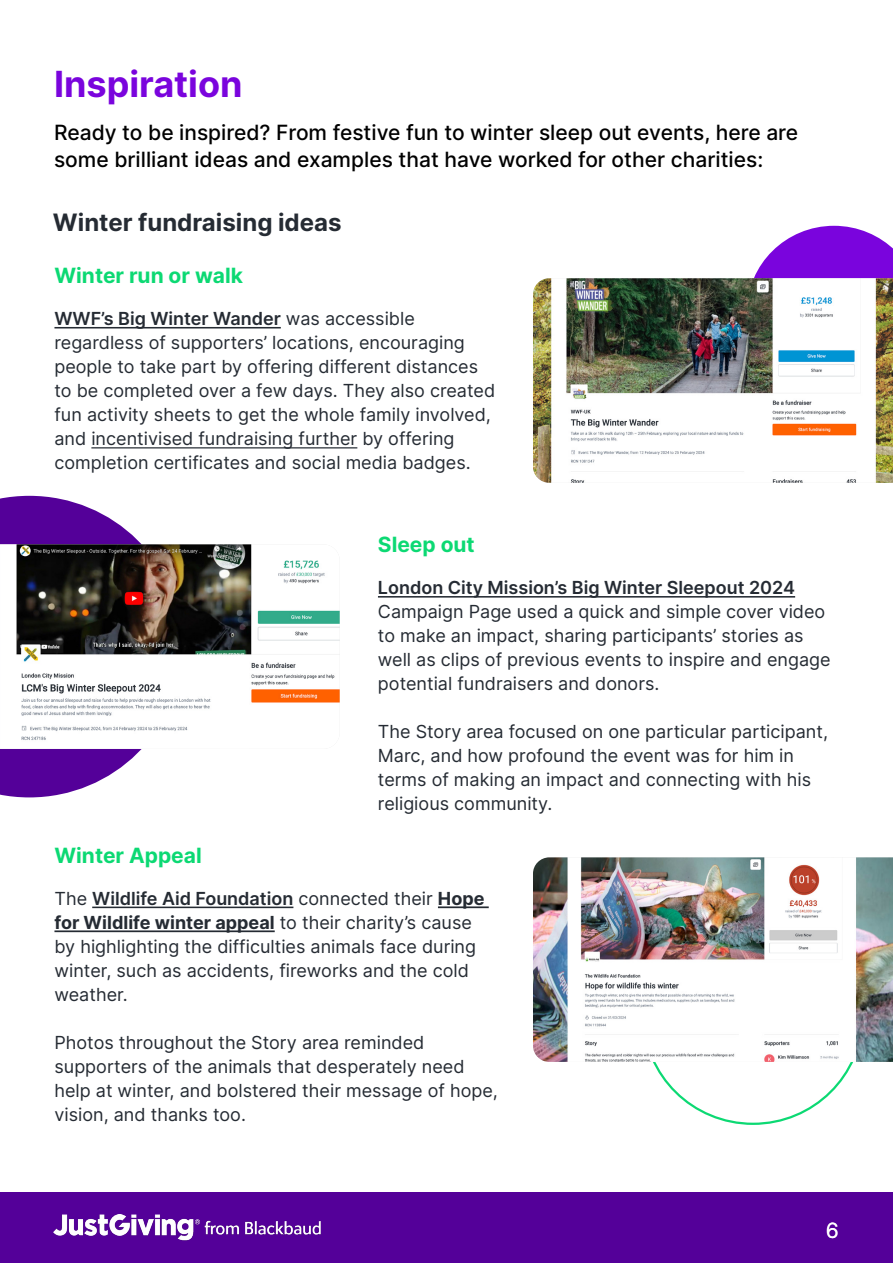
<style>
.page{position:relative;width:893px;height:1263px;background:#fff}
.page>*{position:absolute;margin:0;border:0;box-sizing:border-box;transform-origin:0 0}
.t1{font:700 36px "Inter";color:#7a04dd}
.t2{font:700 24px "Inter";color:#252b33}
.t3{font:500 21px/27px "Inter";color:#000}
.t4{font:700 21px "Inter";color:#0cd973}
.t5{font:21px "Inter";color:#fff}
.t6{font:18px/24px "Inter";color:#252b33}
.t7{font:600 18px "Inter";color:#252b33}
.s1{font-weight:600}
.s2{font-weight:700}
</style>
<div class="page">
<div style="left:0;top:1192px;width:893px;height:71px;background:#540099"></div>
<svg style="left:754px;top:226px;width:139px;height:52px"></svg>
<hr style="left:54px;top:327px;width:227px;height:1px;background:#252b33">
<hr style="left:91px;top:447px;width:266px;height:1px;background:#252b33">
<hr style="left:378px;top:596px;width:417px;height:2px;background:#252b33">
<img style="left:533px;top:278px;width:360px;height:205px">
<img style="left:53px;top:1215px;width:268px;height:25px">
<svg style="left:0;top:496px;width:142px;height:301px;fill:#540099"></svg>
<img style="left:0;top:544px;width:340px;height:205px">
<img style="left:533px;top:857px;width:360px;height:205px">
<hr style="left:92px;top:906px;width:201px;height:2px;background:#252b33">
<hr style="left:438px;top:906px;width:51px;height:2px;background:#252b33">
<hr style="left:54px;top:930px;width:221px;height:2px;background:#252b33">
<h1 class="t1" style="left:54px;top:57px;width:190px">Inspiration</h1>
<p class="t3" style="left:54px;top:118px;width:746px">Ready to be inspired? From festive fun to winter sleep out events, here are some brilliant ideas and examples that have worked for other charities:</p>
<h2 class="t2" style="left:53px;top:204px;width:290px">Winter fundraising ideas</h2>
<p class="t4" style="left:54px;top:259px;width:190px">Winter run or walk</p>
<p class="t6" style="left:54px;top:306px;width:442px"><span class="s1">WWF’s Big Winter Wander</span> was accessible regardless of supporters’ locations, encouraging people to take part by offering different distances to be completed over a few days. They also created fun activity sheets to get the whole family involved, and incentivised fundraising further by offering completion certificates and social media badges.</p>
<p class="t4" style="left:378px;top:529px;width:98px">Sleep out</p>
<p class="t7" style="left:378px;top:574px;width:419px">London City Mission’s Big Winter Sleepout 2024</p>
<p class="t6" style="left:378px;top:599px;width:454px">Campaign Page used a quick and simple cover video to make an impact, sharing participants’ stories as well as clips of previous events to inspire and engage potential fundraisers and donors.</p>
<p class="t6" style="left:378px;top:719px;width:452px">The Story area focused on one particular participant, Marc, and how profound the event was for him in terms of making an impact and connecting with his religious community.</p>
<p class="t4" style="left:54px;top:839px;width:149px">Winter Appeal</p>
<p class="t6" style="left:54px;top:885px;width:432px">The <span class="s1">Wildlife Aid Foundation</span> connected their <span class="s2">Hope for Wildlife winter appeal</span> to their charity’s cause by highlighting the difficulties animals face during winter, such as accidents, fireworks and the cold weather.</p>
<p class="t6" style="left:54px;top:1029px;width:445px">Photos throughout the Story area reminded supporters of the animals that desperately need help at winter, and bolstered their message of hope, vision, and thanks too.</p>
<p class="t5" style="left:826px;top:1215px;width:15px">6</p>
</div>
